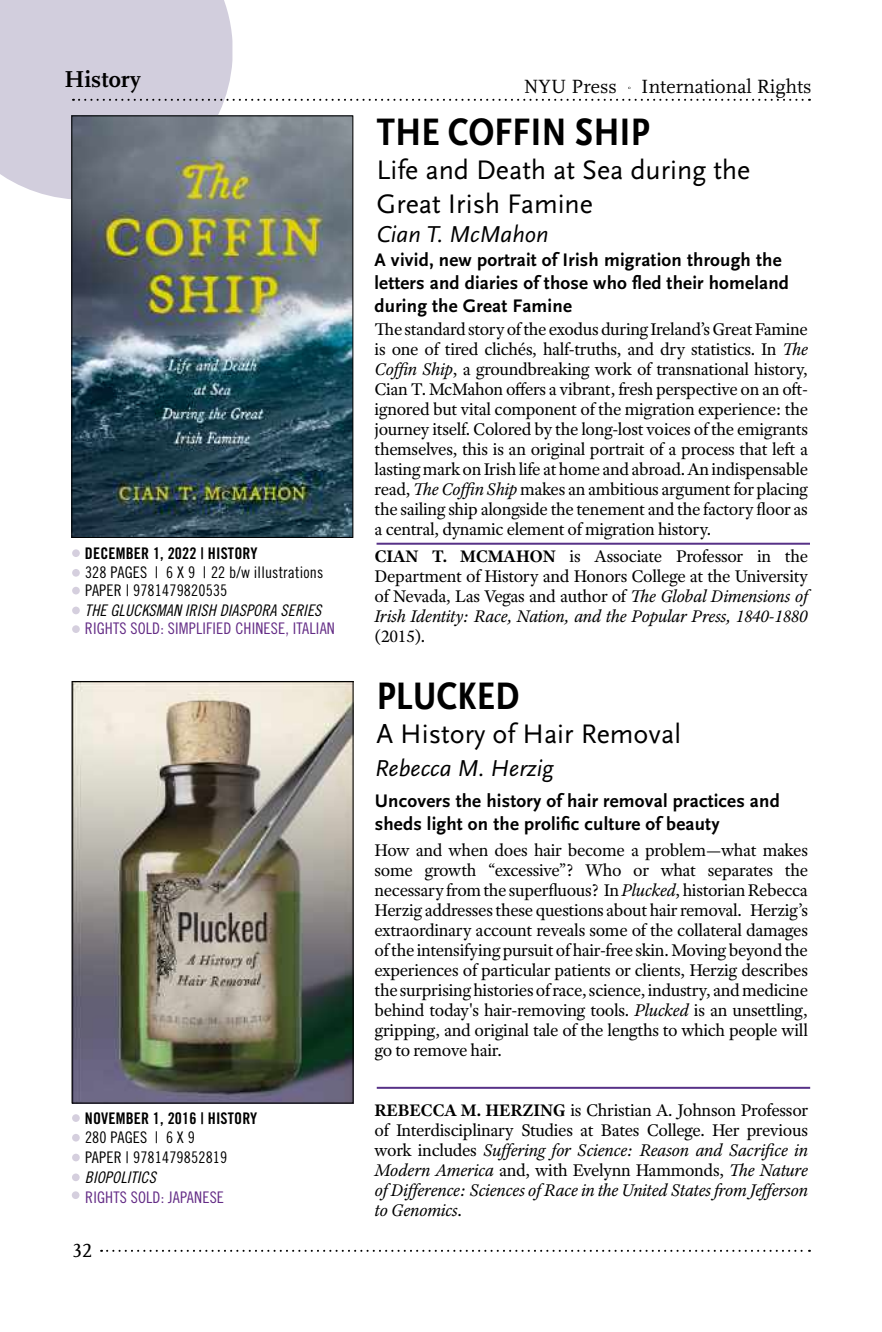
<style>
.page{position:relative;width:882px;height:1332px;background:#fff}
.page>*{position:absolute;margin:0;border:0;box-sizing:border-box;transform-origin:0 0}
.t1{font:700 condensed 40px "Scala Sans Pro";letter-spacing:.01em;color:#000}
.t2{font:28px/34px "Scala Sans Pro";color:#000}
.t3{font:italic 24px "Scala Sans Pro";color:#000}
.t4{font:700 24px "Scala Pro";color:#000}
.t5{font:20px "Scala Pro";color:#000}
.t6{font:700 19px/22.8px "Scala Sans Pro";letter-spacing:.01em;color:#000}
.t7{font:18px/20px "Adobe Text Pro";letter-spacing:-.02em;color:#000;text-align:justify}
.t8{font:italic 18px/20px "Adobe Text Pro";letter-spacing:-.02em;color:#000;text-align:justify}
.t9{font:16px/18.8px "Trade Gothic LT Std Cn 18";letter-spacing:.01em;color:#000}
.t10{font:16px "Trade Gothic LT Std Cn 18";letter-spacing:.01em;color:#632b85}
.t11{font:16px "Trade Gothic LT Std Bd Cn 20";letter-spacing:.01em;color:#000}
.t12{font:16px "Trade Gothic LT Std Cn 18 Obl";letter-spacing:.01em;color:#000}
.s1{font-style:italic}
.s2{font-weight:700}
.s3{font-weight:700;font-style:normal}
.s4{font-style:normal}
</style>
<div class="page">
<svg style="left:101px;top:1250px;width:709px;height:2px"></svg>
<img style="left:74px;top:199px;width:277px;height:337px">
<hr style="left:377px;top:543px;width:433px;height:2px;background:#573187">
<img style="left:74px;top:683px;width:277px;height:418px">
<div style="left:72px;top:681px;width:281px;height:422px;border:1px solid #000"></div>
<hr style="left:377px;top:1087px;width:433px;height:2px;background:#573187">
<div style="left:72px;top:549px;width:8px;height:8px;background:#d5cfde;border-radius:50%"></div>
<div style="left:72px;top:569px;width:8px;height:8px;background:#d5cfde;border-radius:50%"></div>
<div style="left:72px;top:587px;width:8px;height:7px;background:#d5cfde;border-radius:50%"></div>
<div style="left:72px;top:1114px;width:8px;height:8px;background:#d5cfde;border-radius:50%"></div>
<div style="left:72px;top:1134px;width:8px;height:8px;background:#d5cfde;border-radius:50%"></div>
<div style="left:72px;top:1154px;width:8px;height:7px;background:#d5cfde;border-radius:50%"></div>
<div style="left:72px;top:1174px;width:8px;height:7px;background:#d5cfde;border-radius:50%"></div>
<svg style="left:0;top:0;width:810px;height:199px"></svg>
<div style="left:72px;top:625px;width:8px;height:8px;background:#d5cfde;border-radius:50%"></div>
<div style="left:72px;top:1191px;width:7px;height:8px;background:#d5cfde;border-radius:50%"></div>
<div style="left:72px;top:607px;width:8px;height:7px;background:#d5cfde;border-radius:50%"></div>
<h3 class="t4" style="left:65px;top:66px;width:78px">History</h3>
<p class="t5" style="left:524px;top:75px;width:289px">NYU Press International Rights</p>
<h1 class="t1" style="left:377px;top:109px;width:274px">THE COFFIN SHIP</h1>
<h2 class="t2" style="left:377px;top:153px;width:375px">Life and Death at Sea during the<br>Great Irish Famine</h2>
<h3 class="t3" style="left:376px;top:220px;width:174px">Cian T. McMahon</h3>
<p class="t6" style="left:375px;top:249px;width:416px">A vivid, new portrait of Irish migration through the letters and diaries of those who fled their homeland during the Great Famine</p>
<p class="t11" style="left:85px;top:543px;width:174px">DECEMBER 1, 2022 | HISTORY</p>
<p class="t9" style="left:85px;top:562px;width:240px">328 PAGES | 6 X 9 | 22 b/w illustrations<br>PAPER | 9781479820535</p>
<p class="t12" style="left:85px;top:601px;width:238px">THE GLUCKSMAN IRISH DIASPORA SERIES</p>
<p class="t10" style="left:85px;top:619px;width:251px">RIGHTS SOLD: SIMPLIFIED CHINESE, ITALIAN</p>
<p class="t11" style="left:85px;top:1108px;width:174px">NOVEMBER 1, 2016 | HISTORY</p>
<p class="t9" style="left:85px;top:1128px;width:144px;line-height:19.8px">280 PAGES | 6 X 9<br>PAPER | 9781479852819</p>
<p class="t12" style="left:85px;top:1168px;width:72px">BIOPOLITICS</p>
<p class="t10" style="left:85px;top:1188px;width:140px">RIGHTS SOLD: JAPANESE</p>
<p class="t5" style="left:72px;top:1239px;width:21px">32</p>
<p class="t7" style="left:375px;top:319px;width:435px">The standard story of the exodus during Ireland’s Great Famine is one of tired clichés, half-truths, and dry statistics. In <span class="s1">The Coffin Ship</span>, a groundbreaking work of transnational history, Cian T. McMahon offers a vibrant, fresh perspective on an oft&shy;ignored but vital component of the migration experience: the journey itself. Colored by the long-lost voices of the emigrants themselves, this is an original portrait of a process that left a lasting mark on Irish life at home and abroad. An indispensable read, <span class="s1">The Coffin Ship</span> makes an ambitious argument for placing the sailing ship alongside the tenement and the factory floor as a central, dynamic element of migration history.</p>
<p class="t7" style="left:375px;top:546px;width:435px"><span class="s2">CIAN T. MCMAHON</span> is Associate Professor in the Department of History and Honors College at the University of Nevada, Las Vegas and author of <span class="s1">The Global Dimensions of Irish Identity: Race, Nation, and the Popular Press, 1840-1880</span></p>
<p class="t7" style="left:375px;top:626px;width:52px">(2015).</p>
<h1 class="t1" style="left:377px;top:673px;width:144px">PLUCKED</h1>
<h2 class="t2" style="left:377px;top:717px;width:306px">A History of Hair Removal</h2>
<h3 class="t3" style="left:375px;top:754px;width:180px">Rebecca M. Herzig</h3>
<p class="t6" style="left:375px;top:790px;width:407px">Uncovers the history of hair removal practices and sheds light on the prolific culture of beauty</p>
<p class="t7" style="left:375px;top:840px;width:435px">How and when does hair become a problem—what makes some growth “excessive”? Who or what separates the necessary from the superfluous? In <span class="s1">Plucked</span>, historian Rebecca Herzig addresses these questions about hair removal. Herzig’s extraordinary account reveals some of the collateral damages of the intensifying pursuit of hair-free skin. Moving beyond the experiences of particular patients or clients, Herzig describes the surprising histories of race, science, industry, and medicine behind today's hair-removing tools. <span class="s1">Plucked</span> is an unsettling, gripping, and original tale of the lengths to which people will go to remove hair.</p>
<p class="t8" style="left:375px;top:1100px;width:435px"><span class="s3">REBECCA M. HERZING</span> <span class="s4">is Christian A. Johnson Professor of Interdisciplinary Studies at Bates College. Her previous work includes</span> Suffering for Science: Reason and Sacrifice in Modern America <span class="s4">and, with Evelynn Hammonds,</span> The Nature of Difference: Sciences of Race in the United States from Jefferson to Genomics<span class="s4">.</span></p>
</div>
